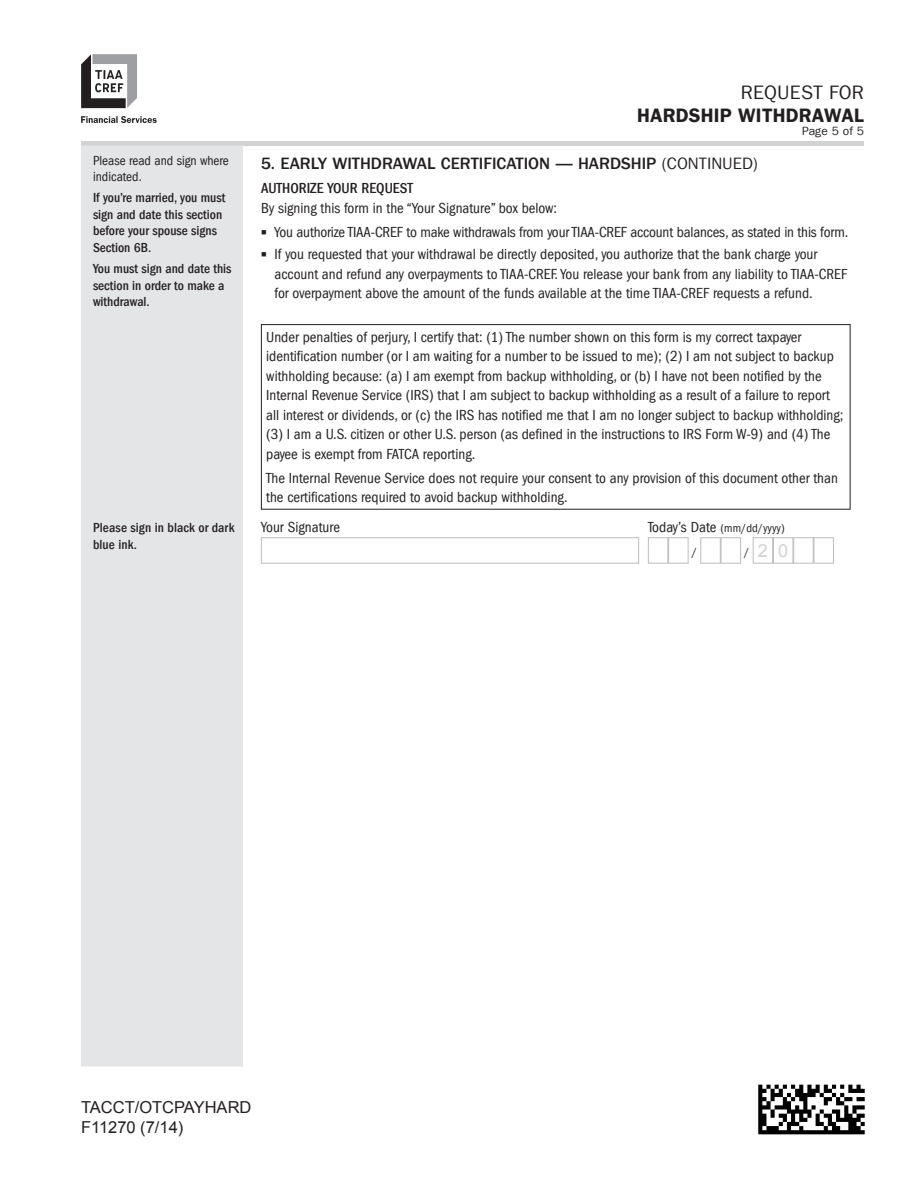
<style>
.page{position:relative;width:918px;height:1188px;background:#fff}
.page>*{position:absolute;margin:0;border:0;box-sizing:border-box;transform-origin:0 0}
.t1{font:19.5px "Franklin Gothic LT Com Dm";letter-spacing:.01em;color:#231f20}
.t2{font:19.5px "Franklin Gothic LT Com";letter-spacing:.01em;color:#231f20}
.t3{font:18px "Arial";color:#d1d2d4}
.Head_B__11_13{font:500 16.5px "Franklin Gothic LT Com";color:#231f20}
.t4{font:16.5px/19.5px "Arial";color:#231f20}
.Body__10_13{font:condensed 15px/19.5px "Franklin Gothic LT Com";color:#231f20}
.Box_Label__10_15{font:condensed 15px "Franklin Gothic LT Com";color:#231f20}
.Sidebar_Body__9_11{font:500 condensed 13.5px/16.5px "Franklin Gothic LT Com";color:#231f20}
.Sidebar_Body__9_11-2{font:condensed 13.5px/16.5px "Franklin Gothic LT Com";color:#231f20}
.Box_Label__10_15-2{font:condensed 12px "Franklin Gothic LT Com";color:#231f20}
.t5{font:12px "Franklin Gothic LT Com";letter-spacing:.01em;color:#231f20}
.Box_Leading__8_21__S{font:condensed 12px "Franklin Gothic LT Com";color:#231f20}
.s1{font-weight:400}
.s2{font-weight:500}
.s3{font-size:15px}
</style>
<div class="page">
<svg style="left:81px;top:54px;width:56px;height:55px"></svg>
<svg style="left:81px;top:116px;width:76px;height:7px"></svg>
<div style="left:81px;top:146px;width:162px;height:920px;background:#e4e5e7"></div>
<div style="left:81px;top:141px;width:162px;height:5px;background:#d1d2d4"></div>
<div style="left:243px;top:141px;width:621px;height:5px;background:#d1d2d4"></div>
<div style="left:261px;top:324px;width:589px;height:186px;border:1px solid #231f20"></div>
<div style="left:261px;top:537px;width:378px;height:27px;border:1px solid #bcbdc0"></div>
<div style="left:648px;top:537px;width:20px;height:27px;border:1px solid #bcbdc0"></div>
<div style="left:668px;top:537px;width:20px;height:27px;border:1px solid #bcbdc0"></div>
<div style="left:700px;top:537px;width:21px;height:27px;border:1px solid #bcbdc0"></div>
<div style="left:721px;top:537px;width:20px;height:27px;border:1px solid #bcbdc0"></div>
<div style="left:753px;top:537px;width:20px;height:27px;border:1px solid #bcbdc0"></div>
<div style="left:773px;top:537px;width:20px;height:27px;border:1px solid #bcbdc0"></div>
<div style="left:793px;top:537px;width:21px;height:27px;border:1px solid #bcbdc0"></div>
<div style="left:814px;top:537px;width:20px;height:27px;border:1px solid #bcbdc0"></div>
<img style="left:758px;top:1084px;width:107px;height:51px">
<p class="Sidebar_Body__9_11-2" style="left:93px;top:152px;width:137px">Please read and sign where indicated.</p>
<p class="Sidebar_Body__9_11" style="left:93px;top:190px;width:134px">If you’re married, you must sign and date this section before your spouse signs<br>Section 6B.</p>
<p class="Sidebar_Body__9_11" style="left:93px;top:261px;width:140px">You must sign and date this section in order to make a withdrawal.</p>
<p class="Sidebar_Body__9_11" style="left:93px;top:519px;width:143px">Please sign in black or dark blue ink.</p>
<h1 class="t2" style="left:741px;top:81px;width:125px">REQUEST FOR</h1>
<h1 class="t1" style="left:637px;top:103px;width:228px">HARDSHIP WITHDRAWAL</h1>
<p class="t5" style="left:802px;top:124px;width:63px">Page 5 of 5</p>
<p class="Head_B__11_13" style="left:261px;top:154px;width:498px">5. EARLY WITHDRAWAL CERTIFICATION — HARDSHIP <span class="s1">(CONTINUED)</span></p>
<p class="Body__10_13" style="left:261px;top:178px;width:298px"><span class="s2">AUTHORIZE YOUR REQUEST<br></span>By signing this form in the “Your Signature” box below:</p>
<p class="Body__10_13" style="left:274px;top:222px;width:575px">You authorize TIAA-CREF to make withdrawals from your TIAA-CREF account balances, as stated in this form.</p>
<p class="Body__10_13" style="left:274px;top:245px;width:574px">If you requested that your withdrawal be directly deposited, you authorize that the bank charge your account and refund any overpayments to TIAA-CREF. You release your bank from any liability to TIAA-CREF for overpayment above the amount of the funds available at the time TIAA-CREF requests a refund.</p>
<p class="Body__10_13" style="left:266px;top:327px;width:579px">Under penalties of perjury, I certify that: (1) The number shown on this form is my correct taxpayer identification number (or I am waiting for a number to be issued to me); (2) I am not subject to backup withholding because: (a) I am exempt from backup withholding, or (b) I have not been notified by the Internal Revenue Service (IRS) that I am subject to backup withholding as a result of a failure to report all interest or dividends, or (c) the IRS has notified me that I am no longer subject to backup withholding; (3) I am a U.S. citizen or other U.S. person (as defined in the instructions to IRS Form W-9) and (4) The payee is exempt from FATCA reporting.</p>
<p class="Body__10_13" style="left:266px;top:468px;width:573px">The Internal Revenue Service does not require your consent to any provision of this document other than the certifications required to avoid backup withholding.</p>
<p class="Box_Label__10_15" style="left:261px;top:519px;width:80px">Your Signature</p>
<p class="Box_Label__10_15-2" style="left:648px;top:521px;width:138px"><span class="s3">Today’s Date</span> (mm/dd/yyyy)</p>
<p class="Box_Leading__8_21__S" style="left:692px;top:545px;width:7px">/</p>
<p class="Box_Leading__8_21__S" style="left:744px;top:545px;width:7px">/</p>
<p class="t3" style="left:758px;top:539px;width:12px">2</p>
<p class="t3" style="left:778px;top:539px;width:12px">0</p>
<p class="t4" style="left:81px;top:1098px;width:172px">TACCT/OTCPAYHARD<br>F11270 (7/14)</p>
</div>
